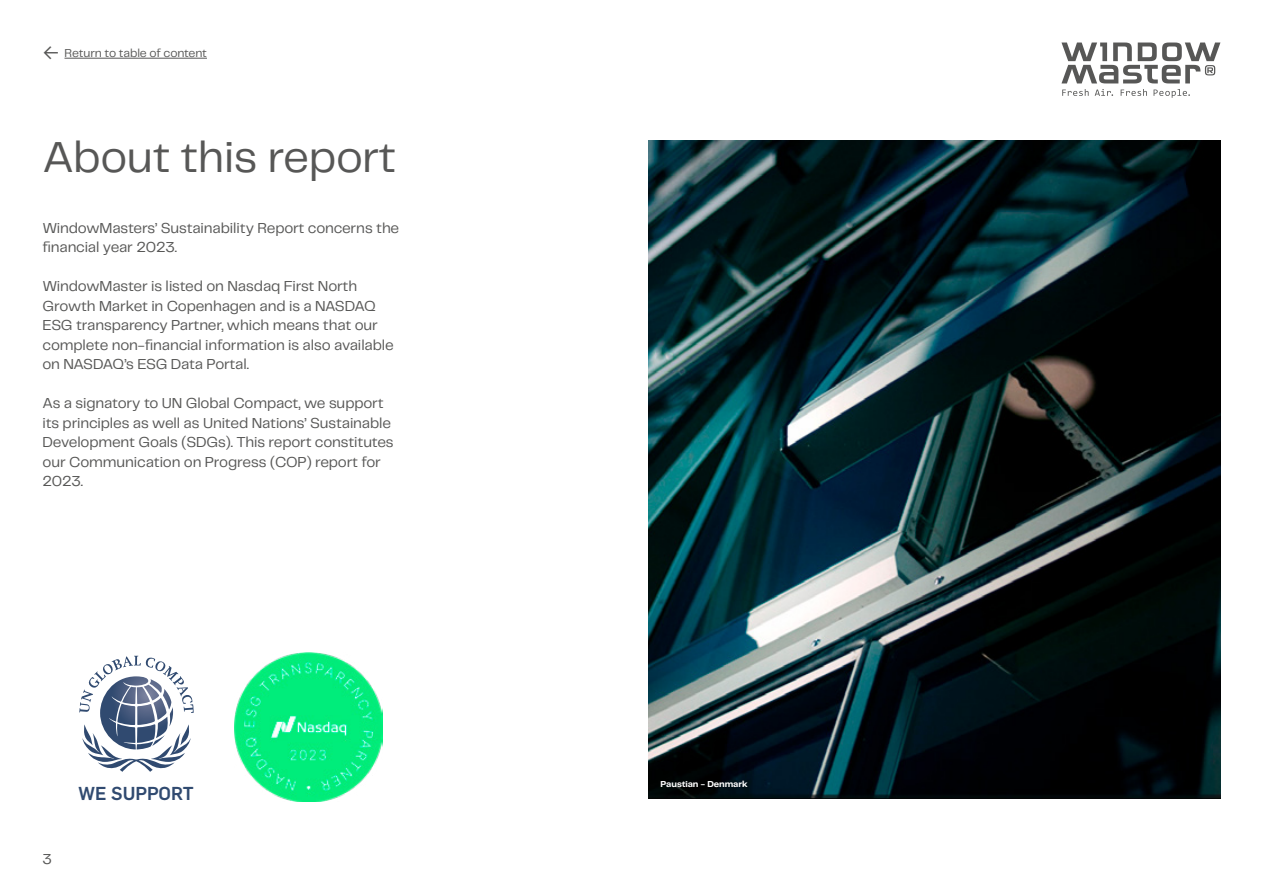
<style>
.page{position:relative;width:1263px;height:893px;background:#fff}
.page>*{position:absolute;margin:0;border:0;box-sizing:border-box;transform-origin:0 0}
.t1{font:45px "Telegraf";letter-spacing:-.01em;color:#575756}
.t2{font:500 18.45px "Flama";color:#304a70}
.t3{font:15px/19.5px "Telegraf";letter-spacing:-.01em;color:#575756}
.t4{font:12px "Telegraf";letter-spacing:-.01em;color:#575756}
.t5{font:700 9px "Telegraf";letter-spacing:-.01em;color:#fff}
.s1{font-size:21px}
</style>
<div class="page">
<svg style="left:1061px;top:43px;width:159px;height:40px"></svg>
<svg style="left:1062px;top:89px;width:26px;height:7px"></svg>
<svg style="left:1095px;top:89px;width:18px;height:7px"></svg>
<svg style="left:1121px;top:89px;width:26px;height:7px"></svg>
<svg style="left:1153px;top:89px;width:37px;height:9px"></svg>
<hr style="left:65px;top:58px;width:142px;height:1px;background:#575756">
<svg style="left:79px;top:656px;width:115px;height:116px"></svg>
<img style="left:234px;top:652px;width:149px;height:149px">
<img style="left:648px;top:140px;width:572px;height:658px">
<p class="t4" style="left:43px;top:45px;width:166px"><span class="s1">←</span> Return to table of content</p>
<h1 class="t1" style="left:43px;top:127px;width:355px">About this report</h1>
<p class="t3" style="left:43px;top:218px;width:358px">WindowMasters’ Sustainability Report concerns the financial year 2023.</p>
<p class="t3" style="left:43px;top:276px;width:353px">WindowMaster is listed on Nasdaq First North Growth Market in Copenhagen and is a NASDAQ ESG transparency Partner, which means that our complete non-financial information is also available on NASDAQ’s ESG Data Portal.</p>
<p class="t3" style="left:43px;top:393px;width:353px">As a signatory to UN Global Compact, we support its principles as well as United Nations’ Sustainable Development Goals (SDGs). This report constitutes our Communication on Progress (COP) report for 2023.</p>
<p class="t3" style="left:43px;top:849px;width:11px">3</p>
<p class="t2" style="left:79px;top:780px;width:117px">WE SUPPORT</p>
<p class="t5" style="left:661px;top:778px;width:89px">Paustian - Denmark</p>
</div>
